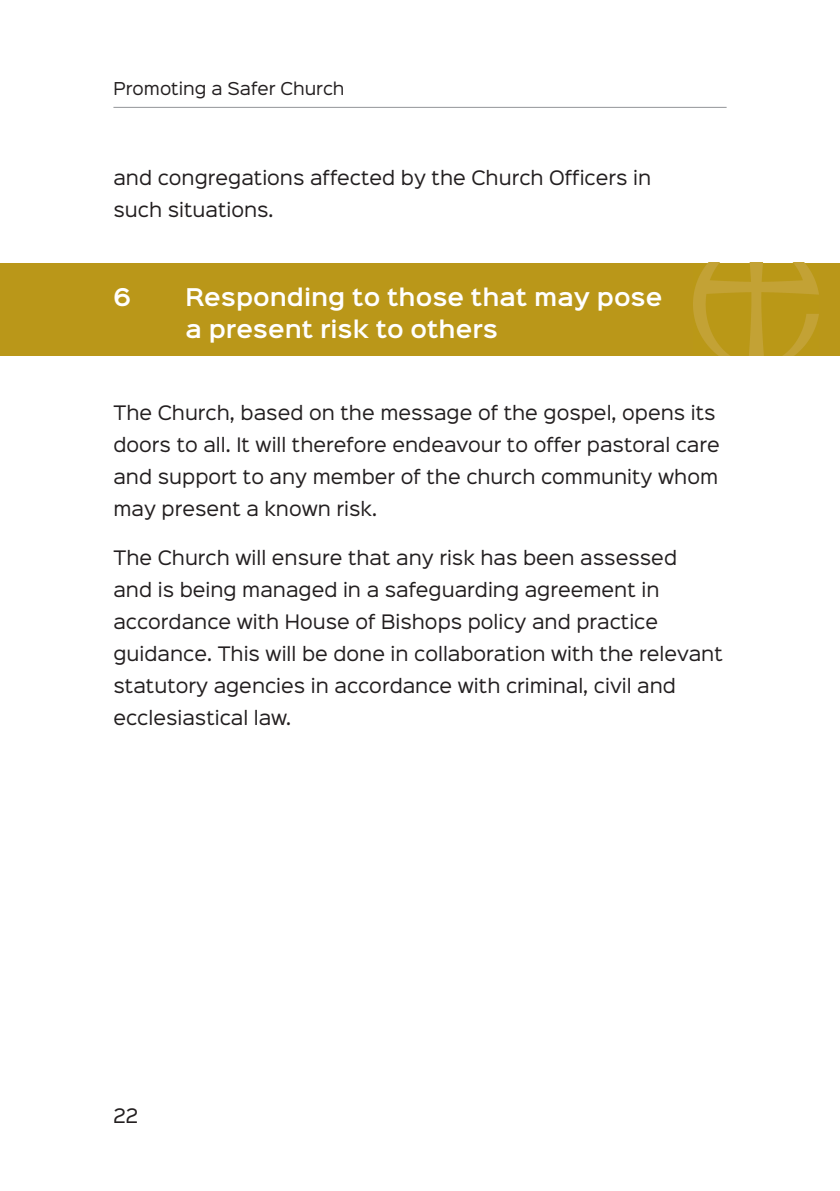
<style>
.page{position:relative;width:840px;height:1191px;background:#fff}
.page>*{position:absolute;margin:0;border:0;box-sizing:border-box;transform-origin:0 0}
.t1{font:600 22px/32px "Sinkin Sans 600";color:#fff}
.t2{font:18px/32px "Sinkin Sans 400";color:#231f20}
.t3{font:16px "Sinkin Sans 400";color:#231f20}
</style>
<div class="page">
<div style="left:0;top:263px;width:839px;height:92px;background:#ba9719"></div>
<img style="left:693px;top:263px;width:125px;height:92px">
<hr style="left:113px;top:107px;width:613px;height:1px;background:#939598">
<p class="t3" style="left:113px;top:82px;width:232px">Promoting a Safer Church</p>
<p class="t2" style="left:113px;top:163px;width:539px">and congregations affected by the Church Officers in such situations.</p>
<p class="t1" style="left:113px;top:283px;width:19px">6</p>
<p class="t1" style="left:185px;top:283px;width:478px">Responding to those that may pose a present risk to others</p>
<p class="t2" style="left:113px;top:398px;width:607px">The Church, based on the message of the gospel, opens its doors to all. It will therefore endeavour to offer pastoral care and support to any member of the church community whom may present a known risk.</p>
<p class="t2" style="left:113px;top:543px;width:610px">The Church will ensure that any risk has been assessed<br>and is being managed in a safeguarding agreement in accordance with House of Bishops policy and practice guidance. This will be done in collaboration with the relevant statutory agencies in accordance with criminal, civil and ecclesiastical law.</p>
<p class="t2" style="left:113px;top:1101px;width:26px">22</p>
</div>
